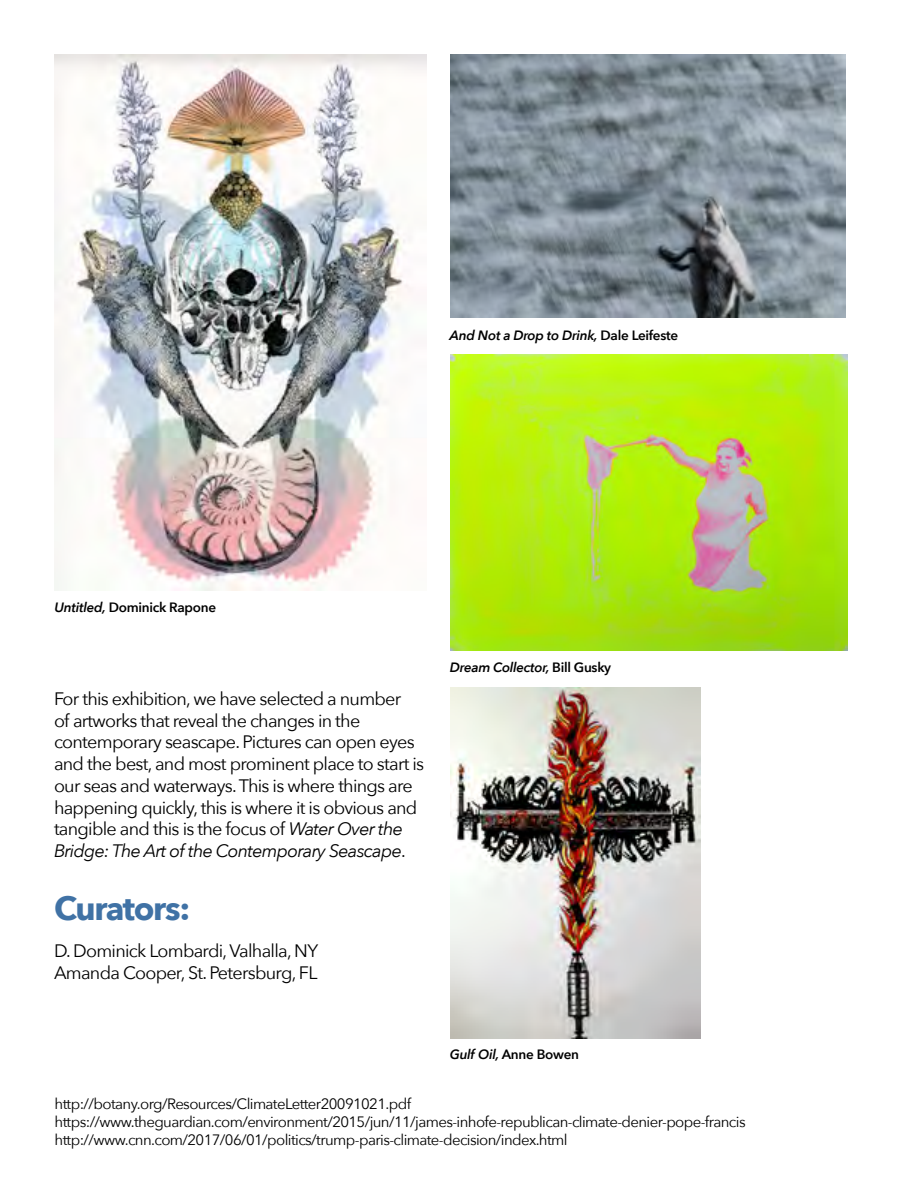
<style>
.page{position:relative;width:900px;height:1200px;background:#fff}
.page>*{position:absolute;margin:0;border:0;box-sizing:border-box;transform-origin:0 0}
.t1{font:700 33px "Avenir Next";letter-spacing:-.04em;color:#4072a5}
.t2{font:18px/21.8px "Avenir Next";letter-spacing:-.04em;color:#000}
.t3{font:15px/18px "Avenir Next";letter-spacing:-.04em;color:#000}
.t4{font:italic 600 13.5px "Avenir Next";letter-spacing:-.02em;color:#000}
.t5{font:600 13.5px "Avenir Next";letter-spacing:-.02em;color:#000}
.s1{font-style:normal}
.s2{font-style:italic}
</style>
<div class="page">
<img style="left:55px;top:54px;width:371px;height:537px">
<img style="left:450px;top:687px;width:251px;height:351px">
<img style="left:450px;top:54px;width:396px;height:264px">
<img style="left:450px;top:355px;width:397px;height:295px">
<p class="t4" style="left:450px;top:324px;width:230px">And Not a Drop to Drink, <span class="s1">Dale Leifeste</span></p>
<p class="t5" style="left:55px;top:595px;width:163px"><span class="s2">Untitled,</span> Dominick Rapone</p>
<p class="t2" style="left:54px;top:687px;width:372px">For this exhibition, we have selected a number<br>of artworks that reveal the changes in the contemporary seascape. Pictures can open eyes and the best, and most prominent place to start is our seas and waterways. This is where things are happening quickly, this is where it is obvious and tangible and this is the focus of <span class="s2">Water Over the Bridge: The Art of the Contemporary Seascape</span>.</p>
<h1 class="t1" style="left:54px;top:880px;width:138px">Curators:</h1>
<p class="t2" style="left:54px;top:939px;width:266px">D. Dominick Lombardi, Valhalla, NY<br>Amanda Cooper, St. Petersburg, FL</p>
<p class="t4" style="left:450px;top:656px;width:163px">Dream Collector, <span class="s1">Bill Gusky</span></p>
<p class="t5" style="left:450px;top:1043px;width:131px"><span class="s2">Gulf Oil,</span> Anne Bowen</p>
<p class="t3" style="left:55px;top:1094px;width:693px">http://botany.org/Resources/ClimateLetter20091021.pdf https://www.theguardian.com/environment/2015/jun/11/james-inhofe-republican-climate-denier-pope-francis http://www.cnn.com/2017/06/01/politics/trump-paris-climate-decision/index.html</p>
</div>
